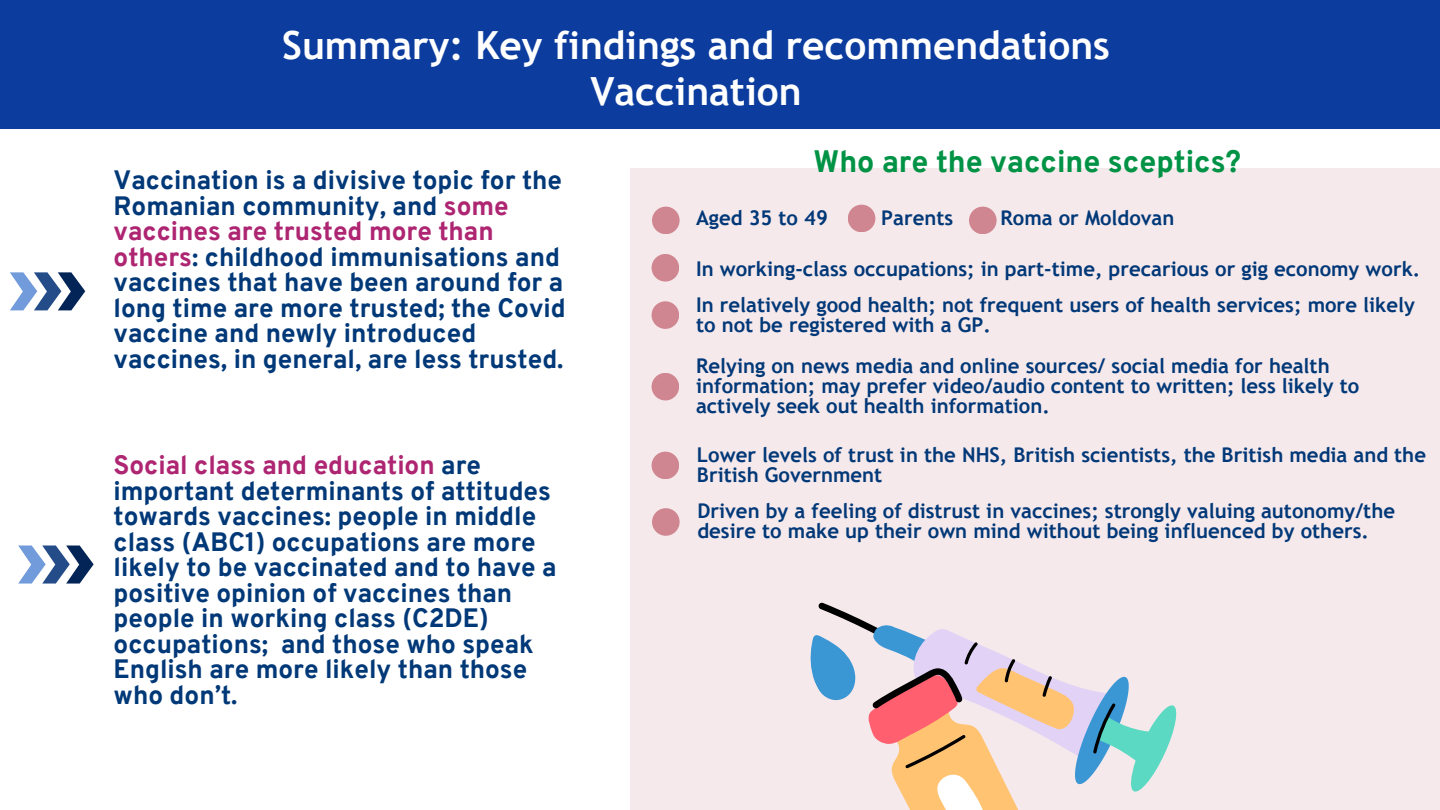
<style>
.page{position:relative;width:1440px;height:810px;background:#fff}
.page>*{position:absolute;margin:0;border:0;box-sizing:border-box;transform-origin:0 0}
.t1{font:700 38.8px/46.5px "Trebuchet MS";color:#fff;text-align:center}
.t2{font:800 30.2px "Overpass";color:#009245}
.t3{font:800 25.9px/25.5px "Overpass";color:#013878}
.t4{font:700 20.3px/20.2px "Trebuchet MS";color:#013878}
.s1{color:#ae2572}
</style>
<div class="page">
<div style="left:631px;top:168px;width:809px;height:642px;background:#f6e9eb"></div>
<div style="left:0;top:0;width:1440px;height:129px;background:#0b3c9e"></div>
<svg style="left:10px;top:272px;width:75px;height:38px"></svg>
<svg style="left:18px;top:546px;width:76px;height:38px"></svg>
<svg style="left:810px;top:602px;width:367px;height:208px"></svg>
<div style="left:652px;top:207px;width:28px;height:27px;background:#cf8690;border-radius:50%"></div>
<div style="left:848px;top:205px;width:27px;height:27px;background:#cf8690;border-radius:50%"></div>
<div style="left:652px;top:254px;width:27px;height:28px;background:#cf8690;border-radius:50%"></div>
<div style="left:652px;top:301px;width:27px;height:28px;background:#cf8690;border-radius:50%"></div>
<div style="left:969px;top:207px;width:28px;height:27px;background:#cf8690;border-radius:50%"></div>
<div style="left:652px;top:373px;width:27px;height:27px;background:#cf8690;border-radius:50%"></div>
<div style="left:652px;top:452px;width:27px;height:27px;background:#cf8690;border-radius:50%"></div>
<div style="left:652px;top:508px;width:28px;height:28px;background:#cf8690;border-radius:50%"></div>
<h1 class="t1" style="left:282px;top:22px;width:829px">Summary: Key findings and recommendations<br>Vaccination</h1>
<h3 class="t3" style="left:114px;top:170px;width:454px">Vaccination is a divisive topic for the Romanian community, and <span class="s1">some vaccines are trusted more than others</span>: childhood immunisations and vaccines that have been around for a long time are more trusted; the Covid vaccine and newly introduced vaccines, in general, are less trusted.</h3>
<p class="t3" style="left:114px;top:455px;width:445px"><span class="s1">Social class and education</span> are important determinants of attitudes towards vaccines: people in middle class (ABC1) occupations are more likely to be vaccinated and to have a positive opinion of vaccines than people in working class (C2DE) occupations; and those who speak<br>English are more likely than those who don’t.</p>
<h3 class="t2" style="left:814px;top:149px;width:429px">Who are the vaccine sceptics?</h3>
<h2 class="t4" style="left:696px;top:207px;width:133px">Aged 35 to 49</h2>
<p class="t4" style="left:696px;top:258px;width:726px">In working-class occupations; in part-time, precarious or gig economy work.</p>
<p class="t4" style="left:696px;top:294px;width:720px">In relatively good health; not frequent users of health services; more likely to not be registered with a GP.</p>
<p class="t4" style="left:1001px;top:207px;width:175px">Roma or Moldovan</p>
<p class="t4" style="left:881px;top:207px;width:73px">Parents</p>
<p class="t4" style="left:696px;top:355px;width:665px">Relying on news media and online sources/ social media for health information; may prefer video/audio content to written; less likely to actively seek out health information.</p>
<p class="t4" style="left:697px;top:444px;width:731px">Lower levels of trust in the NHS, British scientists, the British media and the<br>British Government</p>
<p class="t4" style="left:697px;top:501px;width:699px">Driven by a feeling of distrust in vaccines; strongly valuing autonomy/the desire to make up their own mind without being influenced by others.</p>
</div>
